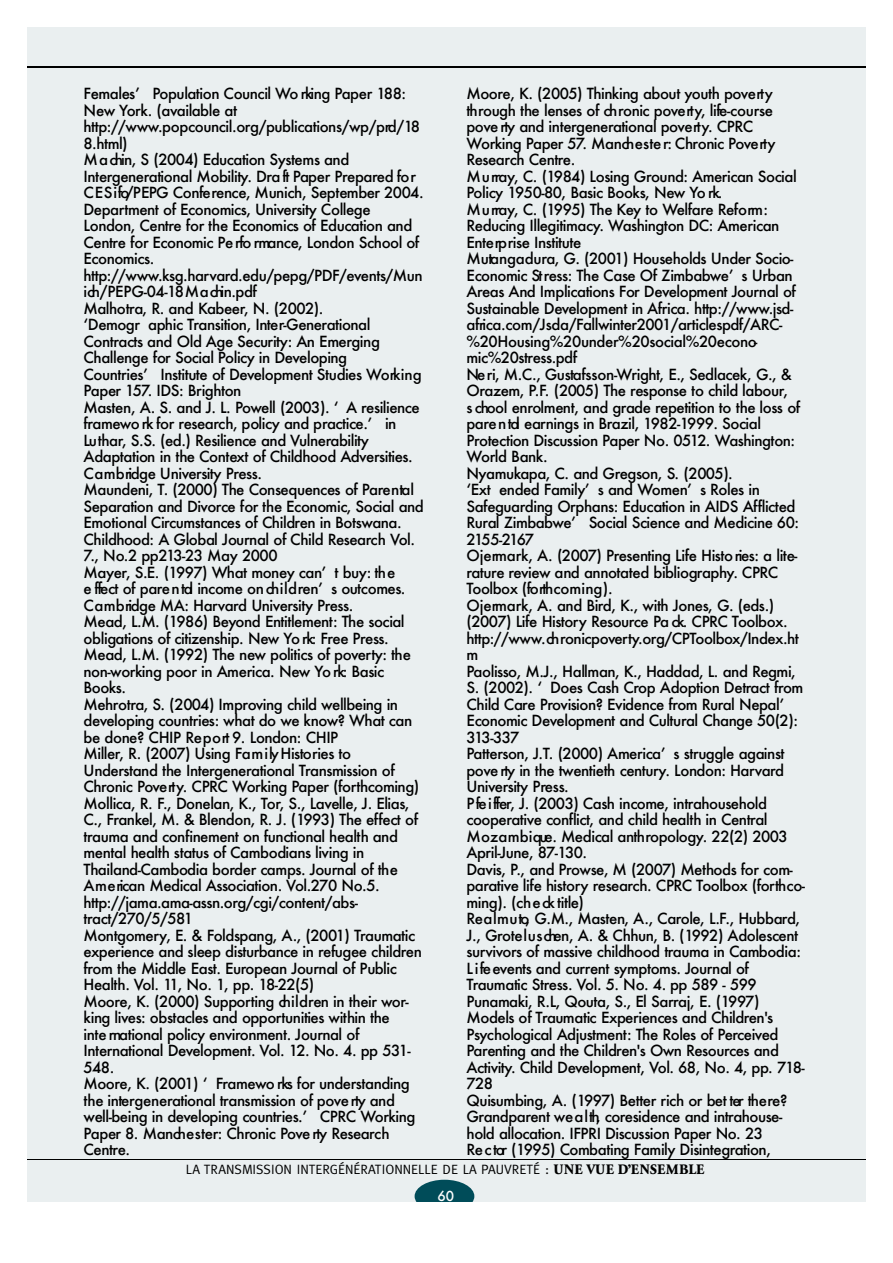
<style>
.page{position:relative;width:893px;height:1263px;background:#fff}
.page>*{position:absolute;margin:0;border:0;box-sizing:border-box;transform-origin:0 0}
.t1{font:500 15px/16.5px "Futura";letter-spacing:-.035em;color:#000}
.t2{font:13.5px "Meta Caps";color:#000}
.t3{font:500 13.5px "Futura";color:#fff}
.s1{font-family:"Garamond BE";font-weight:700}
</style>
<div class="page">
<div style="left:27px;top:27px;width:838px;height:1174px;background:#eaeff0"></div>
<svg style="left:414px;top:1180px;width:60px;height:21px"></svg>
<hr style="left:27px;top:1159px;width:838px;height:1px;background:#000">
<hr style="left:27px;top:66px;width:838px;height:1px;background:#000">
<p class="t1" style="left:84px;top:85px;width:342px">Females’ Population Council Wo rking Paper 18 8 :<br>New Yo rk. (available at<br>h ttp :/ / w w w.p o p co u n cil.o rg / p u b lica tio n s/ w p / p rd / 18<br>8 .h tm l)<br>M a chin, S (2004) Education Systems and<br>In te rg e n e rational Mobility. Dra ft Paper Pre p a red fo r C E S ifo/PEPG Confe rence, Munich, September 2004 .<br>D e p a rtment of Economics, Un iversity College London, Centre for the Economics of Education and C e n tre for Economic Pe rfo rmance, London School of E co n o m ics.<br>h ttp :/ / w w w.k sg .h a rva rd .e d u / p e p g / P D F / eve n ts/ M u n ich / P E P G -04 -18 M a chin.pdf<br>M a lh otra, R. and Ka b e e r, N. (2002).<br>‘D e m o g r aphic Transition, Inte r-G e n e ra tio n a l<br>C o n tracts and Old Age Security: An Emerging Challenge for Social Policy in Deve lo p in g<br>C o u n tries’ Institute of Development Studies Wo rk in g Paper 157. IDS: Brig h to n<br>M a sten, A. S. and J. L. Powell (2003). ‘ A re silie n ce fra m ewo rk for re se a rch, policy and practice.’ in<br>Lu th a r, S.S. (ed.) Resilience and Vu ln e ra b ility<br>Ad a ptation in the Context of Childhood Ad ve rsitie s.<br>C a m b ridge Un iversity Pre ss.<br>Maundeni, T. (2000) The Consequences of Pa re n ta l S e p a ration and Divo rce for the Economic, Social and E m otional Circu m stances of Children in Botswa n a .<br>Childhood: A Global Journal of Child Re se a rch Vo l.<br>7., No.2 pp213-23 May 2000<br>M aye r, S.E. (19 97) What money can’ t buy: th e<br>e ffect of pare n tal income on ch ild ren’ s outcomes.<br>C a m b ridge MA: Harva rd Un iversity Press.<br>Mead, L.M. (1986) Beyond Entitlement: The social obligations of citizenship. New Yo rk: Free Pre ss.<br>Mead, L.M. (1992) The new politics of pove rty: th e<br>n o n -wo rking poor in America. New Yo rk: Basic<br>B o o k s.<br>M e h rotra, S. (2004) Imp roving child wellbeing in<br>d eveloping countries: what do we know? What can be done? CHIP Re p o rt 9. London: CH IP<br>M ille r, R. (2007) Using Fa m i ly Histo ries to<br>Un d e rstand the Inte rg e n e rational Transmission of<br>C h ronic Pove rty. CPRC Wo rking Paper (fo rth co m in g )<br>Mollica, R. F., Donelan, K., To r, S., Lavelle, J. Elias, C., Fra n kel, M. &amp; Blendon, R. J. (1993) The effect of trauma and confinement on functional health and<br>m e n tal health status of Cambodians living in Thailand-Cambodia border camps. Journal of th e<br>A m e rican Medical Association. Vo l.270 No .5 .<br>h ttp :/ / ja m a .a m a -a ssn .o rg / cg i/ co n te n t/ a b s-<br>tra ct/ 27 0 / 5 / 5 81<br>M o n tg o m e ry, E. &amp; Foldspang, A., (2001) Tra u m a tic ex p e rience and sleep disturbance in refugee ch ild re n from the Middle East. European Journal of Public<br>H e a lth. Vol. 11, No. 1, pp. 18 -2 2 (5 )<br>M o o re, K. (2000) Supporting ch ild ren in their wo r&shy;king lives: obstacles and opportunities within th e<br>in te rnational policy env ironment. Journal of<br>In te rnational Development. Vol. 12. No. 4. pp 531 - 54 8 .<br>M o o re, K. (2001) ‘ Fra m ewo rks for understa n d in g the inte rg e n e rational transmission of pove rty and well-being in developing countries.’ CPRC Wo rk in g Paper 8. Manch e ste r: Chronic Pove rty Re se a rch<br>C e n tre .</p>
<p class="t1" style="left:466px;top:85px;width:340px">M o o re, K. (2005) Thinking about yo u th pove rty<br>th rough the lenses of ch ronic pove rty, life -c o u rse<br>p ove rty and inte rg e n e rational pove rty. CPRC<br>Wo rking Paper 57. Manch e ste r: Chronic Pove rty<br>Re se a rch Centre .<br>M u rray, C. (19 84) Losing Ground: American Social Policy 1950-80, Basic Books, New Yo rk.<br>M u rray, C. (1995) The Key to We lfa re Re fo rm :<br>Reducing Illegitimacy. Wa sh in g ton DC: America n<br>E n te rp rise Institute<br>M u ta n g a d u ra, G. (2001) Households Under Socio-Economic St ress: The Case Of Zimbabwe’ s Urb a n A reas And Implications For Development Journal of S u stainable Development in Africa. http://www.jsd - a fric a .c o m / Jsd a / Fa llw in te r2 0 01 / a rticle sp d f/ A RC -<br>% 2 0 H o u sin g % 2 0 u n d e r% 2 0 so cia l% 2 0 e co n o-<br>m ic% 2 0 stre ss.p d f<br>Ne ri, M.C., Gusta fsso n -Wright, E., Sedlacek, G., &amp; O razem, P.F. (2005) The response to child labour,<br>s chool enrolment, and grade re p etition to the loss of p a re n tal earnings in Brazil, 19 8 2 -1999. Social<br>P rotection Discussion Paper No. 0512. Wa sh in g to n :<br>Wo rld Bank.<br>N ya m u kapa, C. and Gregson, S. (2005).<br>‘E x t ended Fa m ily’ s and Women’ s Roles in<br>S a fe g u a rding Orphans: Education in AIDS Afflicte d Ru ral Zimbabwe’ Social Science and Medicine 60:<br>215 5 -2167<br>O je rm a rk, A. (2007) Presenting Life Histo ries: a lite&shy;ra tu re rev iew and annota ted bibliogra p hy. CPRC<br>To o lb ox (fo rth c o m in g ).<br>O je rm a rk, A. and Bird, K., with Jones, G. (eds.)<br>(2 0 07) Life Histo ry Re so u rce Pa ck. CPRC To o lb ox .<br>h ttp :/ / w w w.ch ro n icp ove rty.o rg / C P To o lb ox / In d ex .h t m<br>Paolisso, M.J., Hallman, K., Haddad, L. and Re g m i, S. (2002). ‘ Does Cash Crop Ad o ption Detract fro m Child Care Provision? Evidence from Ru ral Ne p a l’ Economic Development and Cultural Change 50(2):<br>313 -3 37<br>Pa tterson, J.T. (2000) America’ s struggle against<br>p ove rty in the twe n tieth century. London: Harva rd Un iversity Press.<br>P fe i ffe r, J. (2003) Cash income, intra h o u se h o ld<br>co o p e ra tive conflict, and child health in Centra l<br>M o z a m b ique. Medical anth ro p o lo g y. 22(2) 2003<br>A p ril-June, 87 -13 0 .<br>D avis, P., and Prowse, M (2007) Methods for com&shy;p a ra tive life histo ry re se a rch. CPRC To o lb ox (fo rth c o&shy;ming). (ch e ck title)<br>Re a lm u to, G.M., Masten, A., Carole, L.F., Hubbard , J., Grote lu s chen, A. &amp; Chhun, B. (1992) Ad o le sce n t su rv ivors of massive childhood trauma in Cambodia:<br>L i feevents and current symptoms. Journal of Traumatic Stress. Vol. 5. No. 4. pp 589 - 599<br>Punamaki, R.L, Qouta, S., El Sarraj, E. (19 97 )<br>Models of Traumatic Experiences and Childre n 's<br>P sychological Ad ju stm e n t: The Roles of Pe rce ive d<br>Pa renting and the Children's Own Re so u rces and Activ ity. Child Development, Vol. 68, No. 4, pp. 718 - 7 2 8<br>Quisumbing, A. (19 97) Better rich or bet ter th e re ?<br>G ra n d p a rent we a l th, coresidence and intra h o u se&shy;hold allocation. IFPRI Discussion Paper No. 23<br>Re c tor (1995) Combating Fa m ily Disinte g ra tio n ,</p>
<p class="t3" style="left:437px;top:1187px;width:18px">60</p>
<p class="t2" style="left:186px;top:1163px;width:520px">LA TRANSMISSION INTERGÉNÉRATIONNELLE DE LA PAUVRETÉ : <span class="s1">UNE VUE D’ENSEMBLE</span></p>
</div>
